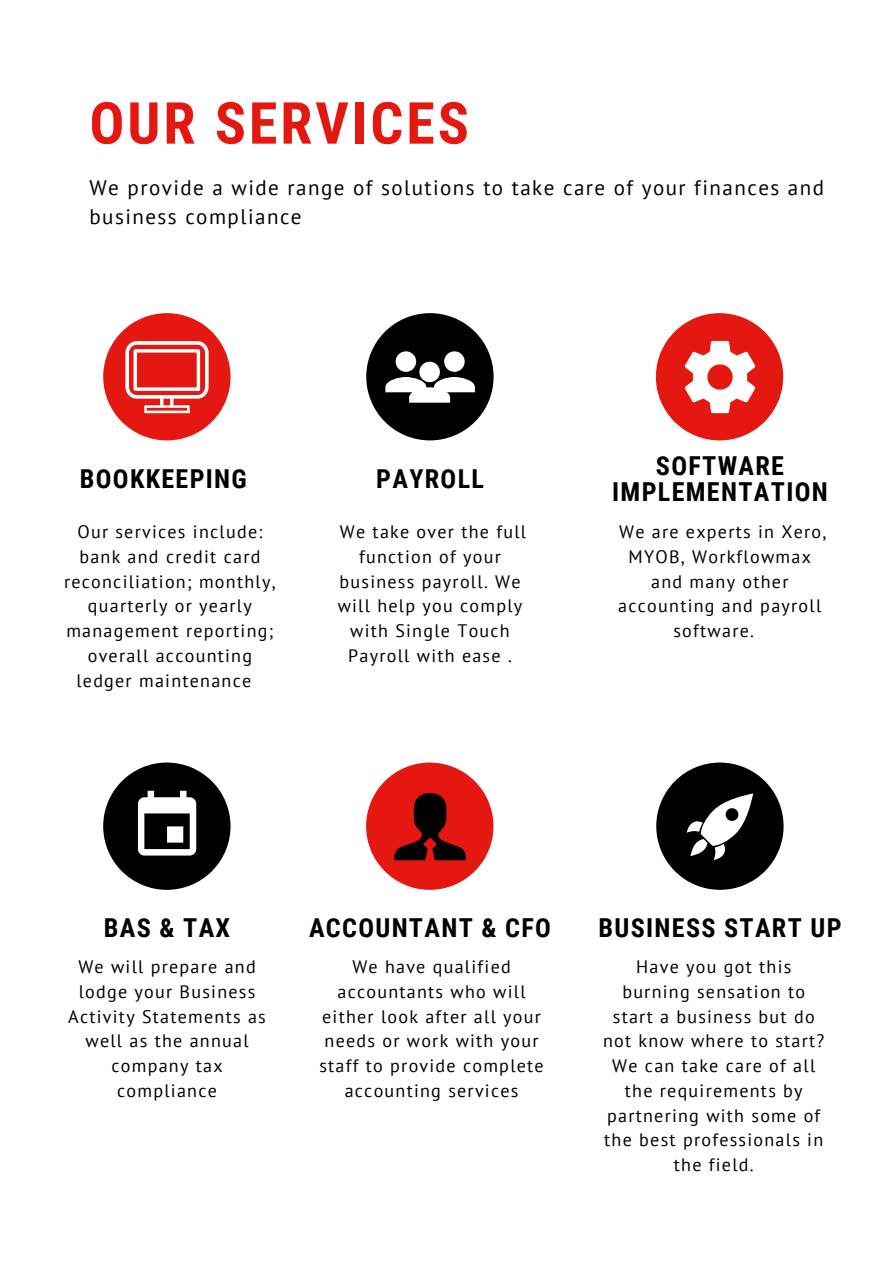
<style>
.page{position:relative;width:894px;height:1264px;background:#fff}
.page>*{position:absolute;margin:0;border:0;box-sizing:border-box;transform-origin:0 0}
.t1{font:700 57.9px "Roboto Condensed";letter-spacing:.05em;color:#e41810}
.t2{font:700 26.1px/26.1px "Roboto Condensed";letter-spacing:.05em;color:#000;text-align:center}
.t3{font:21px/29.2px "PT Sans";letter-spacing:.07em;color:#000}
.t4{font:18px/24.8px "PT Sans";letter-spacing:.07em;color:#000;text-align:center}
</style>
<div class="page">
<svg style="left:366px;top:313px;width:127px;height:127px"></svg>
<svg style="left:103px;top:762px;width:127px;height:127px"></svg>
<svg style="left:366px;top:762px;width:127px;height:127px"></svg>
<svg style="left:103px;top:313px;width:127px;height:127px"></svg>
<svg style="left:655px;top:313px;width:128px;height:127px"></svg>
<svg style="left:656px;top:762px;width:127px;height:127px"></svg>
<img style="left:391px;top:788px;width:77px;height:76px">
<h1 class="t1" style="left:89px;top:90px;width:381px">OUR SERVICES</h1>
<p class="t3" style="left:89px;top:173px;width:736px">We provide a wide range of solutions to take care of your finances and business compliance</p>
<h2 class="t2" style="left:80px;top:466px;width:168px">BOOKKEEPING</h2>
<h2 class="t2" style="left:376px;top:466px;width:109px">PAYROLL</h2>
<h2 class="t2" style="left:612px;top:453px;width:217px">SOFTWARE<br>IMPLEMENTATION</h2>
<p class="t4" style="left:77px;top:519px;width:186px">Our services include:</p>
<p class="t4" style="left:79px;top:543px;width:182px">bank and credit card</p>
<p class="t4" style="left:64px;top:568px;width:213px">reconciliation; monthly,</p>
<p class="t4" style="left:88px;top:593px;width:165px">quarterly or yearly</p>
<p class="t4" style="left:66px;top:618px;width:208px">management reporting;</p>
<p class="t4" style="left:88px;top:643px;width:166px">overall accounting</p>
<p class="t4" style="left:76px;top:667px;width:176px">ledger maintenance</p>
<p class="t4" style="left:337px;top:519px;width:190px">We take over the full function of your business payroll. We will help you comply with Single Touch<br>Payroll with ease .</p>
<p class="t4" style="left:619px;top:519px;width:209px">We are experts in Xero,</p>
<p class="t4" style="left:628px;top:544px;width:184px">MYOB, Workflowmax</p>
<p class="t4" style="left:651px;top:568px;width:139px">and many other</p>
<p class="t4" style="left:618px;top:593px;width:204px">accounting and payroll</p>
<p class="t4" style="left:673px;top:618px;width:82px">software.</p>
<h2 class="t2" style="left:104px;top:915px;width:128px">BAS &amp; TAX</h2>
<h2 class="t2" style="left:309px;top:915px;width:243px">ACCOUNTANT &amp; CFO</h2>
<h2 class="t2" style="left:598px;top:915px;width:244px">BUSINESS START UP</h2>
<p class="t4" style="left:68px;top:953px;width:199px">We will prepare and lodge your Business<br>Activity Statements as well as the annual company tax compliance</p>
<p class="t4" style="left:319px;top:953px;width:226px">We have qualified accountants who will either look after all your needs or work with your staff to provide complete accounting services</p>
<p class="t4" style="left:603px;top:953px;width:223px">Have you got this burning sensation to start a business but do not know where to start?<br>We can take care of all the requirements by partnering with some of the best professionals in the field.</p>
</div>
